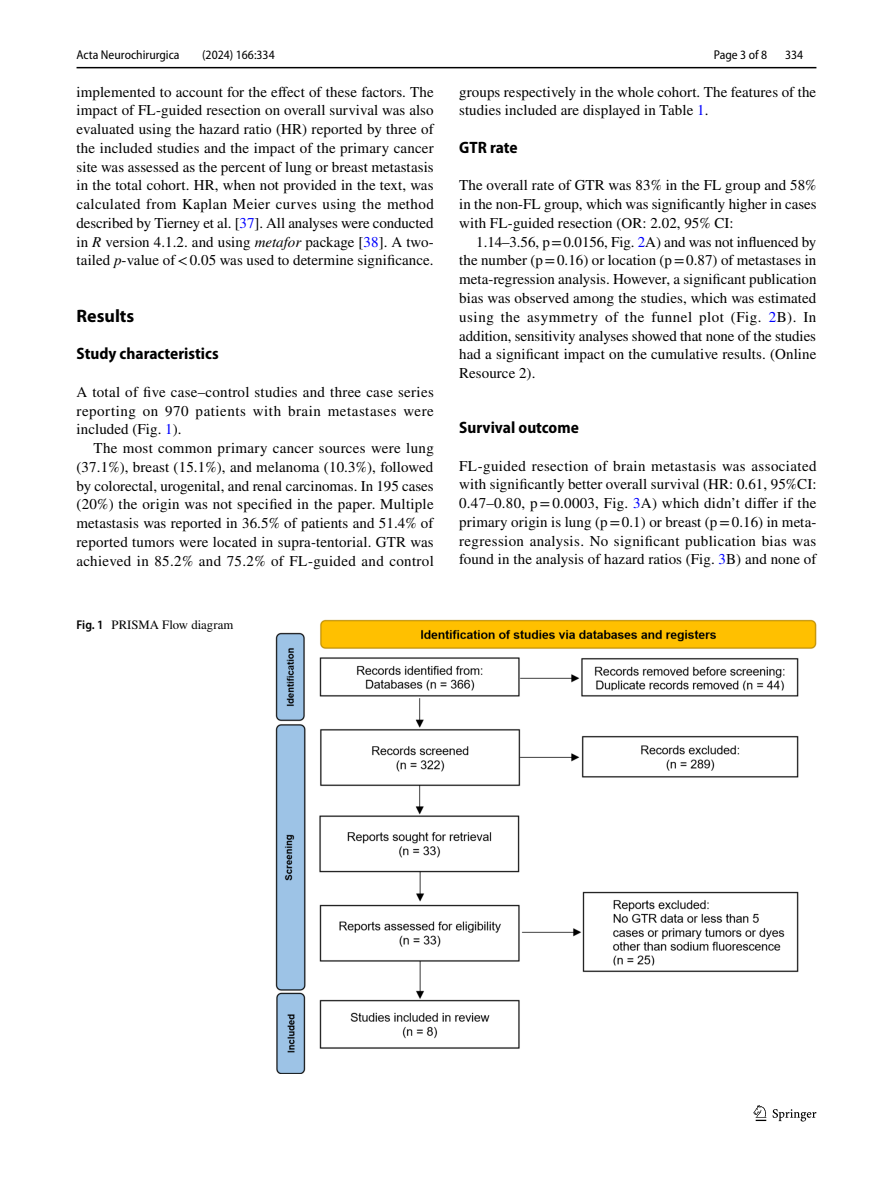
<style>
.page{position:relative;width:893px;height:1187px;background:#fff}
.page>*{position:absolute;margin:0;border:0;box-sizing:border-box;transform-origin:0 0}
.t1{font:700 18px "Myriad Pro";color:#000}
.t2{font:700 semi-condensed 16.5px "Myriad Pro";color:#000}
.t3{font:15px/18.8px "STIX";letter-spacing:.005em;color:#000;text-align:justify}
.t4{font:semi-condensed 12.75px "Myriad Pro";color:#000}
.t5{font:12.75px "STIX";color:#000}
.s1{color:#00f}
.s2{font-style:italic}
.s3{font-family:"Myriad Pro";font-weight:600;font-stretch:semi-condensed}
</style>
<div class="page">
<hr style="left:77px;top:67px;width:739px;height:1px;background:#000">
<svg style="left:753px;top:1105px;width:13px;height:15px"></svg>
<svg style="left:773px;top:1109px;width:43px;height:12px"></svg>
<img style="left:275px;top:619px;width:541px;height:454px">
<p class="t4" style="left:77px;top:48px;width:105px">Acta Neurochirurgica</p>
<p class="t4" style="left:202px;top:48px;width:74px">(2024) 166:334</p>
<p class="t4" style="left:714px;top:48px;width:55px">Page 3 of 8</p>
<p class="t4" style="left:785px;top:48px;width:20px">334</p>
<p class="t3" style="left:77px;top:83px;width:359px">implemented to account for the effect of these factors. The impact of FL-guided resection on overall survival was also evaluated using the hazard ratio (HR) reported by three of the included studies and the impact of the primary cancer site was assessed as the percent of lung or breast metastasis in the total cohort. HR, when not provided in the text, was calculated from Kaplan Meier curves using the method described by Tierney et al. [<span class="s1">37</span>]. All analyses were conducted in <span class="s2">R</span> version 4.1.2. and using <span class="s2">metafor</span> package [<span class="s1">38</span>]. A two&shy;tailed <span class="s2">p</span>-value of&lt;0.05 was used to determine significance.</p>
<p class="t3" style="left:459px;top:83px;width:359px">groups respectively in the whole cohort. The features of the studies included are displayed in Table <span class="s1">1</span>.</p>
<p class="t2" style="left:459px;top:138px;width:60px">GTR rate</p>
<p class="t3" style="left:459px;top:177px;width:359px">The overall rate of GTR was 83% in the FL group and 58% in the non-FL group, which was significantly higher in cases with FL-guided resection (OR: 2.02, 95% CI:</p>
<p class="t3" style="left:459px;top:233px;width:359px;text-indent:17px">1.14–3.56, p=0.0156, Fig. <span class="s1">2</span>A) and was not influenced by the number (p=0.16) or location (p=0.87) of metastases in meta-regression analysis. However, a significant publication bias was observed among the studies, which was estimated using the asymmetry of the funnel plot (Fig. <span class="s1">2</span>B). In addition, sensitivity analyses showed that none of the studies had a significant impact on the cumulative results. (Online Resource 2).</p>
<p class="t1" style="left:77px;top:304px;width:59px">Results</p>
<p class="t2" style="left:77px;top:344px;width:144px">Study characteristics</p>
<p class="t3" style="left:77px;top:383px;width:359px">A total of five case–control studies and three case series reporting on 970 patients with brain metastases were included (Fig. <span class="s1">1</span>).</p>
<p class="t3" style="left:77px;top:439px;width:359px;text-indent:17px">The most common primary cancer sources were lung (37.1%), breast (15.1%), and melanoma (10.3%), followed by colorectal, urogenital, and renal carcinomas. In 195 cases (20%) the origin was not specified in the paper. Multiple metastasis was reported in 36.5% of patients and 51.4% of reported tumors were located in supra-tentorial. GTR was achieved in 85.2% and 75.2% of FL-guided and control</p>
<p class="t2" style="left:459px;top:418px;width:121px">Survival outcome</p>
<p class="t3" style="left:459px;top:457px;width:359px">FL-guided resection of brain metastasis was associated with significantly better overall survival (HR: 0.61, 95%CI:<br>0.47–0.80, p=0.0003, Fig. <span class="s1">3</span>A) which didn’t differ if the primary origin is lung (p=0.1) or breast (p=0.16) in meta&shy;regression analysis. No significant publication bias was found in the analysis of hazard ratios (Fig. <span class="s1">3</span>B) and none of</p>
<p class="t5" style="left:77px;top:615px;width:158px"><span class="s3">Fig. 1</span> PRISMA Flow diagram</p>
</div>
